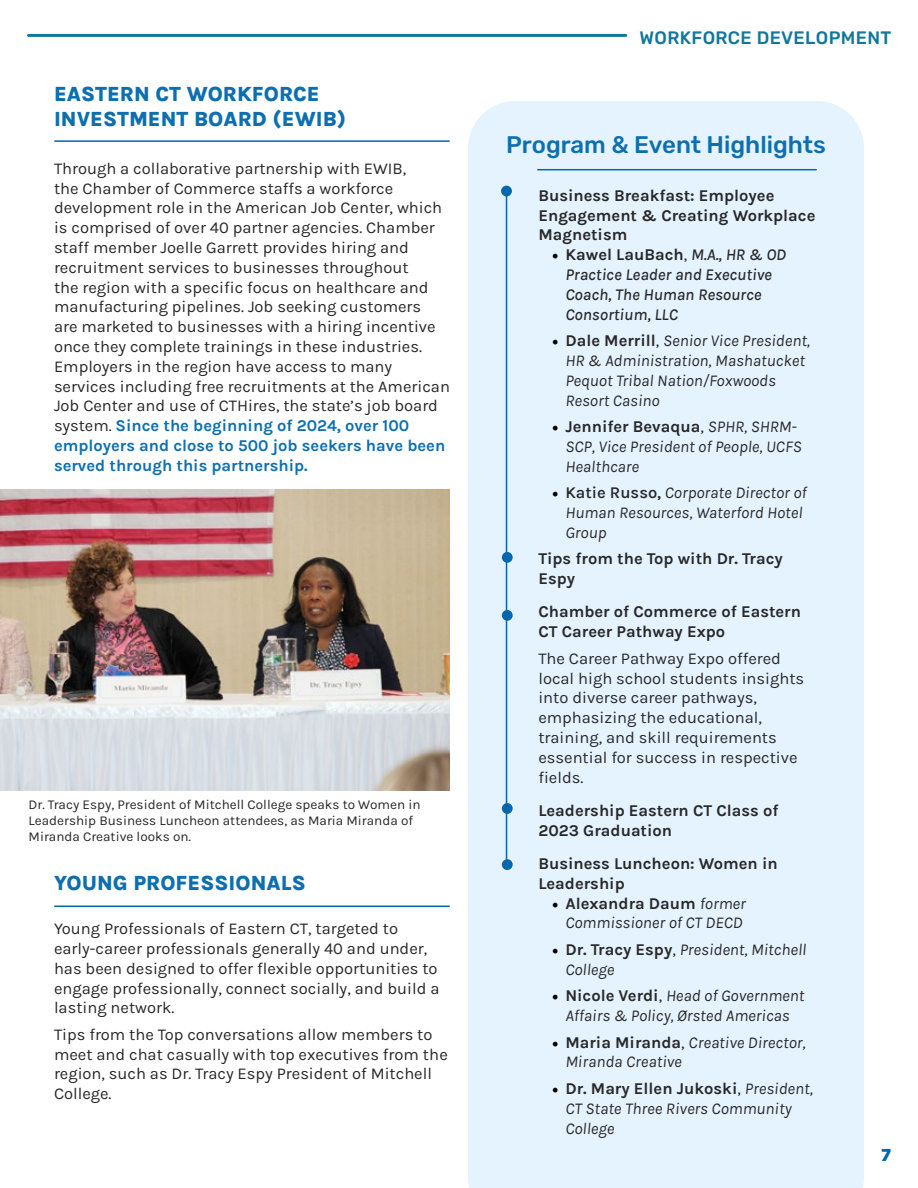
<style>
.page{position:relative;width:918px;height:1188px;background:#fff}
.page>*{position:absolute;margin:0;border:0;box-sizing:border-box;transform-origin:0 0}
.t1{font:500 24px "Rubik";color:#0d6fb0}
.t2{font:800 21px/25.2px "Karla";color:#0d6fb0}
.t3{font:500 18px "Rubik";letter-spacing:.02em;color:#12779a}
.t4{font:800 18px "Karla";color:#0067ac}
.t5{font:16.5px/19.8px "Karla";color:#292829}
.t6{font:italic 16.5px/19.8px "Karla";color:#292829}
.t7{font:700 16.5px/19.8px "Karla";color:#292829}
.t8{font:italic 500 16.5px/19.8px "Karla";color:#292829}
.t9{font:13.5px/16.2px "Karla";color:#292829}
.s1{font-weight:700;color:#0d6fb0}
.s2{font-family:"Minion Pro";font-weight:400;font-style:normal;font-size:18px;color:#000}
.s3{font-weight:700;font-style:normal}
.s4{font-weight:400;font-style:normal}
.s5{font-family:"Minion Pro";font-style:normal;font-size:18px;color:#000}
.s6{font-style:normal}
.s7{font-weight:600;font-style:normal}
</style>
<div class="page">
<div style="left:468px;top:101px;width:396px;height:1087px;background:#e4f3ff"></div>
<hr style="left:28px;top:34px;width:598px;height:3px;background:#12779a">
<hr style="left:55px;top:906px;width:394px;height:1px;background:#0067ac">
<hr style="left:538px;top:169px;width:278px;height:1px;background:#0067ac">
<hr style="left:506px;top:194px;width:1px;height:670px;background:#0067ac">
<div style="left:501px;top:186px;width:11px;height:10px;background:#0067ac;border-radius:50%"></div>
<div style="left:502px;top:552px;width:11px;height:11px;background:#0067ac;border-radius:50%"></div>
<div style="left:502px;top:610px;width:11px;height:11px;background:#0067ac;border-radius:50%"></div>
<div style="left:502px;top:803px;width:11px;height:11px;background:#0067ac;border-radius:50%"></div>
<div style="left:502px;top:859px;width:11px;height:11px;background:#0067ac;border-radius:50%"></div>
<hr style="left:55px;top:140px;width:394px;height:2px;background:#0067ac">
<img style="left:1px;top:490px;width:448px;height:300px">
<p class="t2" style="left:54px;top:80px;width:294px">EASTERN CT WORKFORCE<br>INVESTMENT BOARD (EWIB)</p>
<p class="t5" style="left:54px;top:158px;width:397px">Through a collaborative partnership with EWIB,<br>the Chamber of Commerce staffs a workforce development role in the American Job Center, which is comprised of over 40 partner agencies. Chamber staff member Joelle Garrett provides hiring and recruitment services to businesses throughout<br>the region with a specific focus on healthcare and manufacturing pipelines. Job seeking customers<br>are marketed to businesses with a hiring incentive once they complete trainings in these industries.<br>Employers in the region have access to many services including free recruitments at the American Job Center and use of CTHires, the state’s job board system. <span class="s1">Since the beginning of 2024, over 100 employers and close to 500 job seekers have been served through this partnership.</span></p>
<p class="t9" style="left:29px;top:796px;width:394px">Dr. Tracy Espy, President of Mitchell College speaks to Women in<br>Leadership Business Luncheon attendees, as Maria Miranda of<br>Miranda Creative looks on.</p>
<p class="t2" style="left:54px;top:869px;width:253px">YOUNG PROFESSIONALS</p>
<p class="t5" style="left:54px;top:918px;width:387px">Young Professionals of Eastern CT, targeted to early-career professionals generally 40 and under, has been designed to offer flexible opportunities to engage professionally, connect socially, and build a lasting network.</p>
<p class="t5" style="left:54px;top:1024px;width:395px">Tips from the Top conversations allow members to meet and chat casually with top executives from the region, such as Dr. Tracy Espy President of Mitchell College.</p>
<p class="t3" style="left:640px;top:27px;width:253px">WORKFORCE DEVELOPMENT</p>
<h1 class="t1" style="left:506px;top:131px;width:321px">Program &amp; Event Highlights</h1>
<p class="t7" style="left:538px;top:185px;width:279px">Business Breakfast: Employee<br>Engagement &amp; Creating Workplace<br>Magnetism</p>
<p class="t8" style="left:565px;top:244px;width:222px;text-indent:-14px"><span class="s2">•</span> <span class="s3">Kawel LauBach</span><span class="s4">,</span> M.A., HR &amp; OD<br>Practice Leader and Executive<br>Coach, The Human Resource<br>Consortium, LLC</p>
<p class="t6" style="left:565px;top:330px;width:246px;text-indent:-14px"><span class="s5">•</span> <span class="s3">Dale Merrill</span><span class="s6">,</span> Senior Vice President,<br>HR &amp; Administration, Mashatucket<br>Pequot Tribal Nation/Foxwoods<br>Resort Casino</p>
<p class="t6" style="left:565px;top:416px;width:238px;text-indent:-14px"><span class="s5">•</span> <span class="s3">Jennifer Bevaqua</span><span class="s6">,</span> SPHR, SHRM-<br>SCP, Vice President of People, UCFS<br>Healthcare</p>
<p class="t6" style="left:565px;top:482px;width:243px;text-indent:-14px"><span class="s5">•</span> <span class="s7">Katie Russo,</span> Corporate Director of<br>Human Resources, Waterford Hotel<br>Group</p>
<p class="t7" style="left:538px;top:548px;width:246px">Tips from the Top with Dr. Tracy<br>Espy</p>
<p class="t7" style="left:538px;top:601px;width:264px">Chamber of Commerce of Eastern<br>CT Career Pathway Expo</p>
<p class="t5" style="left:538px;top:648px;width:267px">The Career Pathway Expo offered local high school students insights into diverse career pathways, emphasizing the educational, training, and skill requirements essential for success in respective fields.</p>
<p class="t7" style="left:538px;top:800px;width:242px">Leadership Eastern CT Class of<br>2023 Graduation</p>
<p class="t7" style="left:538px;top:853px;width:241px">Business Luncheon: Women in<br>Leadership</p>
<p class="t6" style="left:552px;top:893px;width:196px;text-align:right"><span class="s5">•</span> <span class="s3">Alexandra Daum</span> former<br>Commissioner of CT DECD</p>
<p class="t6" style="left:565px;top:939px;width:242px;text-indent:-14px"><span class="s5">•</span> <span class="s3">Dr. Tracy Espy</span><span class="s6">,</span> President, Mitchell<br>College</p>
<p class="t6" style="left:552px;top:986px;width:254px;text-align:center"><span class="s5">•</span> <span class="s3">Nicole Verdi</span><span class="s6">,</span> Head of Government<br>Affairs &amp; Policy, Ørsted Americas</p>
<p class="t6" style="left:565px;top:1032px;width:242px;text-indent:-14px"><span class="s5">•</span> <span class="s3">Maria Miranda</span><span class="s6">,</span> Creative Director,<br>Miranda Creative</p>
<p class="t6" style="left:565px;top:1078px;width:249px;text-indent:-14px"><span class="s5">•</span> <span class="s3">Dr. Mary Ellen Jukoski</span><span class="s6">,</span> President,<br>CT State Three Rivers Community<br>College</p>
<p class="t4" style="left:882px;top:1142px;width:11px">7</p>
</div>
